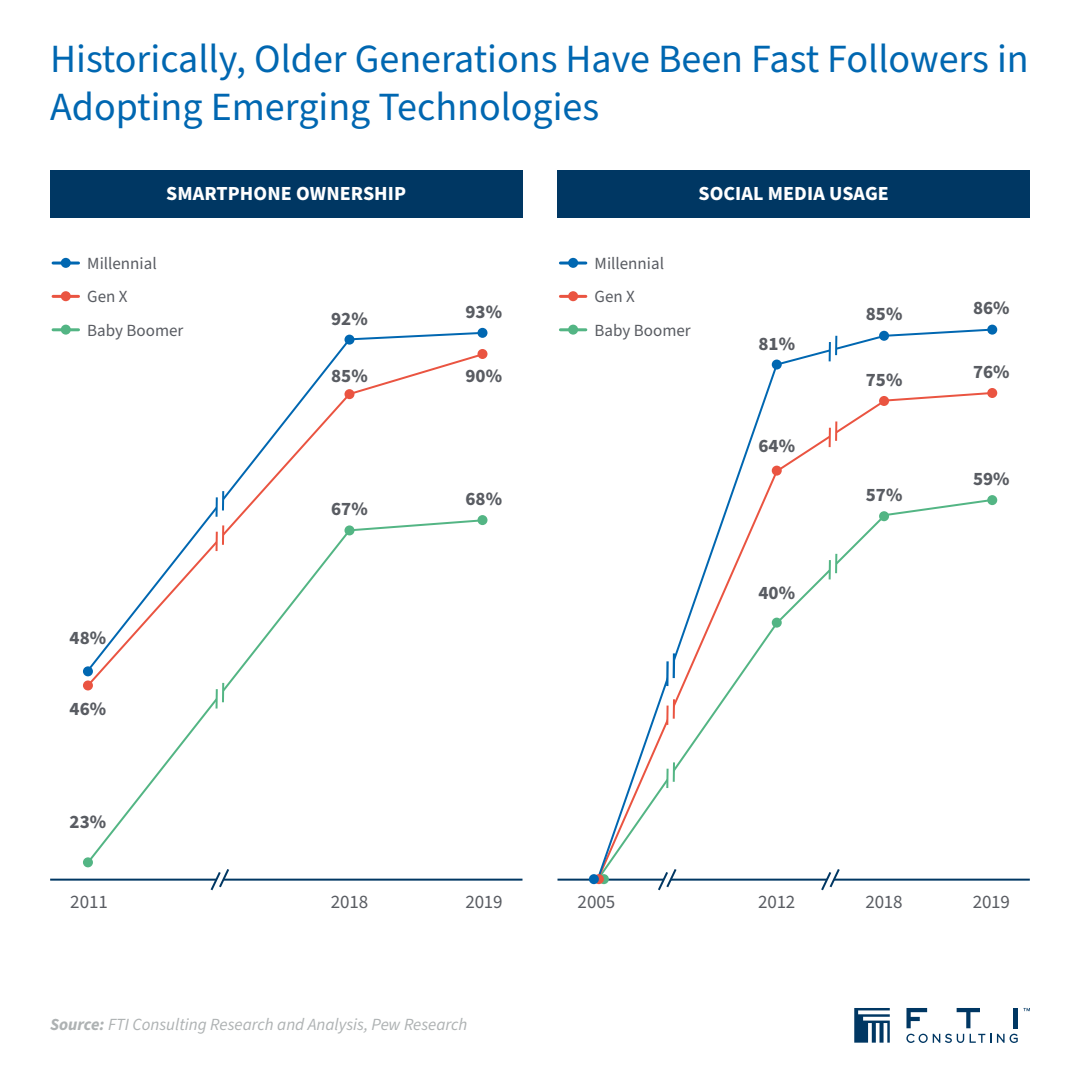
<style>
.page{position:relative;width:1080px;height:1080px;background:#fff}
.page>*{position:absolute;margin:0;border:0;box-sizing:border-box;transform-origin:0 0}
.t1{font:40px/48px "Source Sans Pro";color:#0067b1}
.t2{font:700 20px "Source Sans Pro";letter-spacing:.005em;color:#fff}
.t3{font:700 19px "Source Sans Pro";color:#595c62}
.t4{font:19px "Source Sans Pro";letter-spacing:-.01em;color:#595c62}
.t5{font:italic 17px "Source Sans Pro";color:#aeb2b3}
.t6{font:17px/33.4px "Source Sans Pro";color:#595c62}
.s1{font-weight:700}
</style>
<div class="page">
<svg style="left:854px;top:1008px;width:36px;height:35px"></svg>
<svg style="left:906px;top:1034px;width:58px;height:9px"></svg>
<svg style="left:970px;top:1034px;width:21px;height:9px"></svg>
<svg style="left:997px;top:1034px;width:21px;height:9px"></svg>
<svg style="left:1023px;top:1008px;width:7px;height:3px"></svg>
<svg style="left:957px;top:1008px;width:23px;height:20px"></svg>
<hr style="left:1014px;top:1008px;width:4px;height:20px;background:#003763">
<svg style="left:906px;top:1008px;width:21px;height:20px"></svg>
<div style="left:50px;top:170px;width:472px;height:47px;background:#003763"></div>
<div style="left:558px;top:170px;width:472px;height:47px;background:#003763"></div>
<hr style="left:53px;top:262px;width:26px;height:3px;background:#0067b1">
<div style="left:61px;top:258px;width:10px;height:10px;background:#0067b1;border-radius:50%"></div>
<svg style="left:83px;top:857px;width:10px;height:10px"></svg>
<svg style="left:478px;top:328px;width:10px;height:10px"></svg>
<svg style="left:478px;top:349px;width:10px;height:10px"></svg>
<svg style="left:478px;top:515px;width:10px;height:10px"></svg>
<hr style="left:53px;top:295px;width:26px;height:3px;background:#ea5441">
<div style="left:61px;top:291px;width:10px;height:10px;background:#ea5441;border-radius:50%"></div>
<hr style="left:53px;top:328px;width:26px;height:3px;background:#53b584">
<div style="left:61px;top:325px;width:10px;height:10px;background:#53b584;border-radius:50%"></div>
<hr style="left:50px;top:879px;width:472px;height:2px;background:#003763">
<svg style="left:209px;top:869px;width:22px;height:22px"></svg>
<hr style="left:560px;top:262px;width:26px;height:3px;background:#0067b1">
<div style="left:568px;top:258px;width:10px;height:10px;background:#0067b1;border-radius:50%"></div>
<hr style="left:560px;top:295px;width:26px;height:3px;background:#ea5441">
<div style="left:568px;top:291px;width:10px;height:10px;background:#ea5441;border-radius:50%"></div>
<hr style="left:560px;top:328px;width:26px;height:3px;background:#53b584">
<div style="left:568px;top:325px;width:10px;height:10px;background:#53b584;border-radius:50%"></div>
<hr style="left:558px;top:879px;width:472px;height:2px;background:#003763">
<svg style="left:658px;top:882px;width:13px;height:9px"></svg>
<svg style="left:821px;top:882px;width:13px;height:9px"></svg>
<svg style="left:85px;top:689px;width:141px;height:177px"></svg>
<svg style="left:85px;top:331px;width:401px;height:343px"></svg>
<hr style="left:216px;top:689px;width:2px;height:20px;background:#53b584">
<svg style="left:217px;top:683px;width:7px;height:25px"></svg>
<svg style="left:216px;top:529px;width:7px;height:22px"></svg>
<hr style="left:222px;top:525px;width:2px;height:20px;background:#ea5441">
<hr style="left:216px;top:497px;width:2px;height:20px;background:#0067b1">
<svg style="left:217px;top:491px;width:7px;height:25px"></svg>
<svg style="left:596px;top:328px;width:398px;height:554px"></svg>
<div style="left:599px;top:874px;width:10px;height:10px;background:#53b584;border-radius:50%"></div>
<div style="left:594px;top:874px;width:10px;height:10px;background:#ea5441;border-radius:50%"></div>
<div style="left:589px;top:874px;width:10px;height:10px;background:#0067b1;border-radius:50%"></div>
<div style="left:772px;top:360px;width:10px;height:10px;background:#0067b1;border-radius:50%"></div>
<div style="left:879px;top:331px;width:10px;height:10px;background:#0067b1;border-radius:50%"></div>
<div style="left:987px;top:325px;width:10px;height:10px;background:#0067b1;border-radius:50%"></div>
<div style="left:987px;top:388px;width:10px;height:10px;background:#ea5441;border-radius:50%"></div>
<div style="left:987px;top:495px;width:10px;height:10px;background:#53b584;border-radius:50%"></div>
<div style="left:879px;top:396px;width:10px;height:10px;background:#ea5441;border-radius:50%"></div>
<div style="left:879px;top:511px;width:10px;height:10px;background:#53b584;border-radius:50%"></div>
<div style="left:772px;top:466px;width:10px;height:10px;background:#ea5441;border-radius:50%"></div>
<div style="left:772px;top:618px;width:10px;height:10px;background:#53b584;border-radius:50%"></div>
<svg style="left:667px;top:766px;width:7px;height:21px"></svg>
<hr style="left:666px;top:769px;width:3px;height:19px;background:#53b584">
<hr style="left:673px;top:762px;width:2px;height:20px;background:#53b584">
<svg style="left:829px;top:554px;width:8px;height:25px"></svg>
<svg style="left:829px;top:425px;width:7px;height:22px"></svg>
<hr style="left:835px;top:421px;width:2px;height:20px;background:#ea5441">
<svg style="left:829px;top:336px;width:8px;height:25px"></svg>
<svg style="left:667px;top:702px;width:7px;height:22px"></svg>
<hr style="left:666px;top:706px;width:3px;height:19px;background:#ea5441">
<hr style="left:673px;top:699px;width:2px;height:20px;background:#ea5441">
<svg style="left:667px;top:657px;width:7px;height:28px"></svg>
<hr style="left:666px;top:661px;width:3px;height:25px;background:#0067b1">
<hr style="left:673px;top:653px;width:2px;height:25px;background:#0067b1">
<p class="t1" style="left:50px;top:36px;width:980px">Historically, Older Generations Have Been Fast Followers in<br>Adopting Emerging Technologies</p>
<p class="t2" style="left:166px;top:180px;width:241px">SMARTPHONE OWNERSHIP</p>
<p class="t2" style="left:698px;top:180px;width:192px">SOCIAL MEDIA USAGE</p>
<p class="t6" style="left:87px;top:247px;width:98px">Millennial<br>Gen X<br>Baby Boomer</p>
<p class="t3" style="left:70px;top:624px;width:38px">48%</p>
<p class="t3" style="left:70px;top:695px;width:38px">46%</p>
<p class="t3" style="left:70px;top:809px;width:38px">23%</p>
<p class="t3" style="left:331px;top:305px;width:38px">92%</p>
<p class="t3" style="left:331px;top:363px;width:38px">85%</p>
<p class="t3" style="left:331px;top:496px;width:38px">67%</p>
<p class="t3" style="left:466px;top:299px;width:38px">93%</p>
<p class="t6" style="left:595px;top:247px;width:98px">Millennial<br>Gen X<br>Baby Boomer</p>
<p class="t3" style="left:758px;top:330px;width:38px">81%</p>
<p class="t3" style="left:866px;top:300px;width:38px">85%</p>
<p class="t3" style="left:466px;top:363px;width:38px">90%</p>
<p class="t3" style="left:866px;top:367px;width:38px">75%</p>
<p class="t3" style="left:758px;top:433px;width:38px">64%</p>
<p class="t3" style="left:466px;top:486px;width:38px">68%</p>
<p class="t3" style="left:866px;top:482px;width:38px">57%</p>
<p class="t3" style="left:758px;top:580px;width:38px">40%</p>
<p class="t3" style="left:973px;top:294px;width:38px">86%</p>
<p class="t3" style="left:973px;top:359px;width:38px">76%</p>
<p class="t3" style="left:973px;top:466px;width:38px">59%</p>
<p class="t4" style="left:70px;top:889px;width:39px">2011</p>
<p class="t4" style="left:331px;top:889px;width:39px">2018</p>
<p class="t4" style="left:465px;top:889px;width:39px">2019</p>
<p class="t5" style="left:50px;top:1013px;width:419px"><span class="s1">Source:</span> FTI Consulting Research and Analysis, Pew Research</p>
<p class="t4" style="left:578px;top:889px;width:39px">2005</p>
<p class="t4" style="left:758px;top:889px;width:39px">2012</p>
<p class="t4" style="left:865px;top:889px;width:39px">2018</p>
<p class="t4" style="left:973px;top:889px;width:39px">2019</p>
</div>
